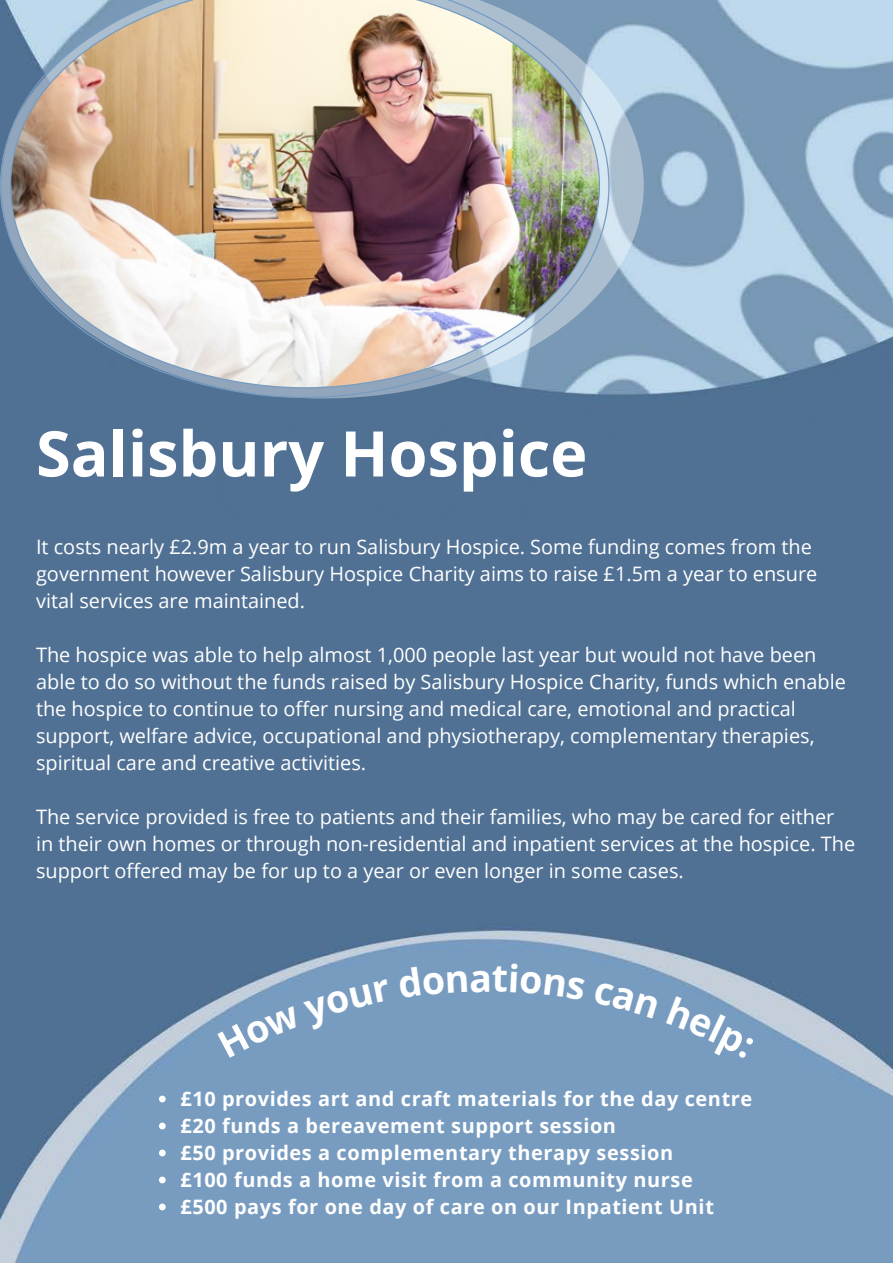
<style>
.page{position:relative;width:893px;height:1264px;background:#fff}
.page>*{position:absolute;margin:0;border:0;box-sizing:border-box;transform-origin:0 0}
.t1{font:700 63px "Open Sans";color:#fff}
.t2{font:19.95px/27px "Open Sans";color:#fff}
.t3{font:700 19.95px/27px "Open Sans";letter-spacing:.03em;color:#fefeff}
</style>
<div class="page">
<img style="left:0;top:0;width:892px;height:1262px">
<svg style="left:609px;top:0;width:34px;height:398px;background:#a2bbd1"></svg>
<img style="left:0;top:0;width:609px;height:398px">
<svg style="left:159px;top:1095px;width:7px;height:7px"></svg>
<svg style="left:159px;top:1122px;width:7px;height:7px"></svg>
<svg style="left:159px;top:1149px;width:7px;height:7px"></svg>
<svg style="left:159px;top:1176px;width:7px;height:7px"></svg>
<svg style="left:159px;top:1203px;width:7px;height:7px"></svg>
<svg style="left:217px;top:979px;width:173px;height:78px;background:#7a9dc0"></svg>
<div style="left:398px;top:963px;width:187px;height:37px;background:#789cc0"></div>
<div style="left:593px;top:981px;width:65px;height:37px;background:#789cc0"></div>
<svg style="left:666px;top:995px;width:88px;height:66px;background:#7da0c2"></svg>
<h1 class="t1" style="left:36px;top:409px;width:552px">Salisbury Hospice</h1>
<p class="t2" style="left:36px;top:532px;width:782px">It costs nearly £2.9m a year to run Salisbury Hospice. Some funding comes from the government however Salisbury Hospice Charity aims to raise £1.5m a year to ensure vital services are maintained.</p>
<p class="t2" style="left:36px;top:640px;width:811px">The hospice was able to help almost 1,000 people last year but would not have been able to do so without the funds raised by Salisbury Hospice Charity, funds which enable the hospice to continue to offer nursing and medical care, emotional and practical support, welfare advice, occupational and physiotherapy, complementary therapies, spiritual care and creative activities.</p>
<p class="t2" style="left:36px;top:802px;width:820px">The service provided is free to patients and their families, who may be cared for either in their own homes or through non-residential and inpatient services at the hospice. The support offered may be for up to a year or even longer in some cases.</p>
<p class="t3" style="left:180px;top:1084px;width:573px">£10 provides art and craft materials for the day centre £20 funds a bereavement support session<br>£50 provides a complementary therapy session<br>£100 funds a home visit from a community nurse<br>£500 pays for one day of care on our Inpatient Unit</p>
</div>
